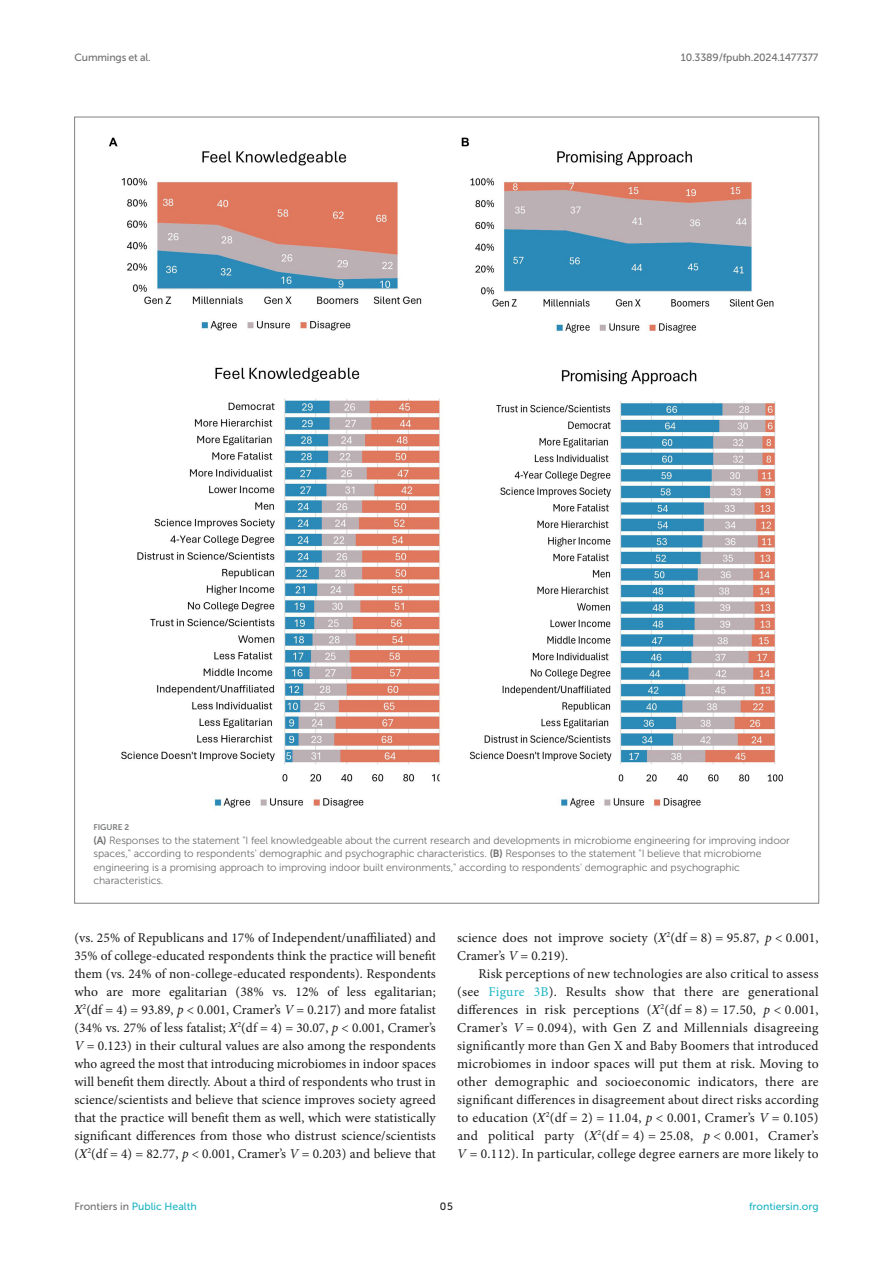
<style>
.page{position:relative;width:893px;height:1263px;background:#fff}
.page>*{position:absolute;margin:0;border:0;box-sizing:border-box;transform-origin:0 0}
.TEXT{font:13.5px/18px "Minion Pro";letter-spacing:.005em;color:#1b1c1b;text-align:justify}
.FIG_LEG{font:10.5px/13.5px "Museo Sans 300";letter-spacing:-.01em;color:#706f70}
.t1{font:10.5px "Museo Sans 500";letter-spacing:-.015em;color:#706f70}
.t2{font:10.5px "Museo Sans 500";color:#1db5c3}
.t3{font:10.5px "Museo Sans 500";color:#1b1c1b}
.FIG_HD{font:8.25px "Museo Sans 700";letter-spacing:-.01em;color:#7e7f7f}
.s1{font-family:"Museo Sans 700"}
.s2{font-family:"STIX General";font-style:italic}
.s3{font-style:italic}
.s4{color:#1db5c3}
.s5{color:#706f70}
</style>
<div class="page">
<img style="left:109px;top:137px;width:674px;height:671px">
<p class="t1" style="left:74px;top:51px;width:78px">Cummings et al.</p>
<p class="t1" style="left:681px;top:51px;width:139px">10.3389/fpubh.2024.1477377</p>
<p class="FIG_HD" style="left:94px;top:823px;width:37px">FIGURE 2</p>
<p class="FIG_LEG" style="left:94px;top:833px;width:698px"><span class="s1">(A)</span> Responses to the statement "I feel knowledgeable about the current research and developments in microbiome engineering for improving indoor spaces," according to respondents' demographic and psychographic characteristics. <span class="s1">(B)</span> Responses to the statement "I believe that microbiome engineering is a promising approach to improving indoor built environments," according to respondents' demographic and psychographic characteristics.</p>
<p class="TEXT" style="left:74px;top:929px;width:363px">(vs. 25% of Republicans and 17% of Independent/unaffiliated) and 35% of college-educated respondents think the practice will benefit them (vs. 24% of non-college-educated respondents). Respondents who are more egalitarian (38% vs. 12% of less egalitarian; <span class="s2">Χ</span><sup>2</sup>(df = 4) = 93.89, <span class="s3">p</span> &lt; 0.001, Cramer’s <span class="s3">V</span> = 0.217) and more fatalist (34% vs. 27% of less fatalist; <span class="s2">Χ</span><sup>2</sup>(df = 4) = 30.07, <span class="s3">p</span> &lt; 0.001, Cramer’s <span class="s3">V</span> = 0.123) in their cultural values are also among the respondents who agreed the most that introducing microbiomes in indoor spaces will benefit them directly. About a third of respondents who trust in science/scientists and believe that science improves society agreed that the practice will benefit them as well, which were statistically significant differences from those who distrust science/scientists (<span class="s2">Χ</span><sup>2</sup>(df = 4) = 82.77, <span class="s3">p</span> &lt; 0.001, Cramer’s <span class="s3">V</span> = 0.203) and believe that</p>
<p class="TEXT" style="left:457px;top:929px;width:363px">science does not improve society (<span class="s2">Χ</span><sup>2</sup>(df = 8) = 95.87, <span class="s3">p</span> &lt; 0.001,<br>Cramer’s <span class="s3">V</span> = 0.219).</p>
<p class="TEXT" style="left:457px;top:965px;width:363px;text-indent:21px">Risk perceptions of new technologies are also critical to assess (see <span class="s4">Figure 3B</span>). Results show that there are generational differences in risk perceptions (<span class="s2">Χ</span><sup>2</sup>(df = 8) = 17.50, <span class="s3">p</span> &lt; 0.001, Cramer’s <span class="s3">V</span> = 0.094), with Gen Z and Millennials disagreeing significantly more than Gen X and Baby Boomers that introduced microbiomes in indoor spaces will put them at risk. Moving to other demographic and socioeconomic indicators, there are significant differences in disagreement about direct risks according to education (<span class="s2">Χ</span><sup>2</sup>(df = 2) = 11.04, <span class="s3">p</span> &lt; 0.001, Cramer’s <span class="s3">V</span> = 0.105) and political party (<span class="s2">Χ</span><sup>2</sup>(df = 4) = 25.08, <span class="s3">p</span> &lt; 0.001, Cramer’s <span class="s3">V</span> = 0.112). In particular, college degree earners are more likely to</p>
<p class="t2" style="left:74px;top:1200px;width:124px"><span class="s5">Frontiers in</span> Public Health</p>
<p class="t3" style="left:440px;top:1200px;width:14px">05</p>
<p class="t2" style="left:749px;top:1200px;width:71px">frontiersin.org</p>
</div>
